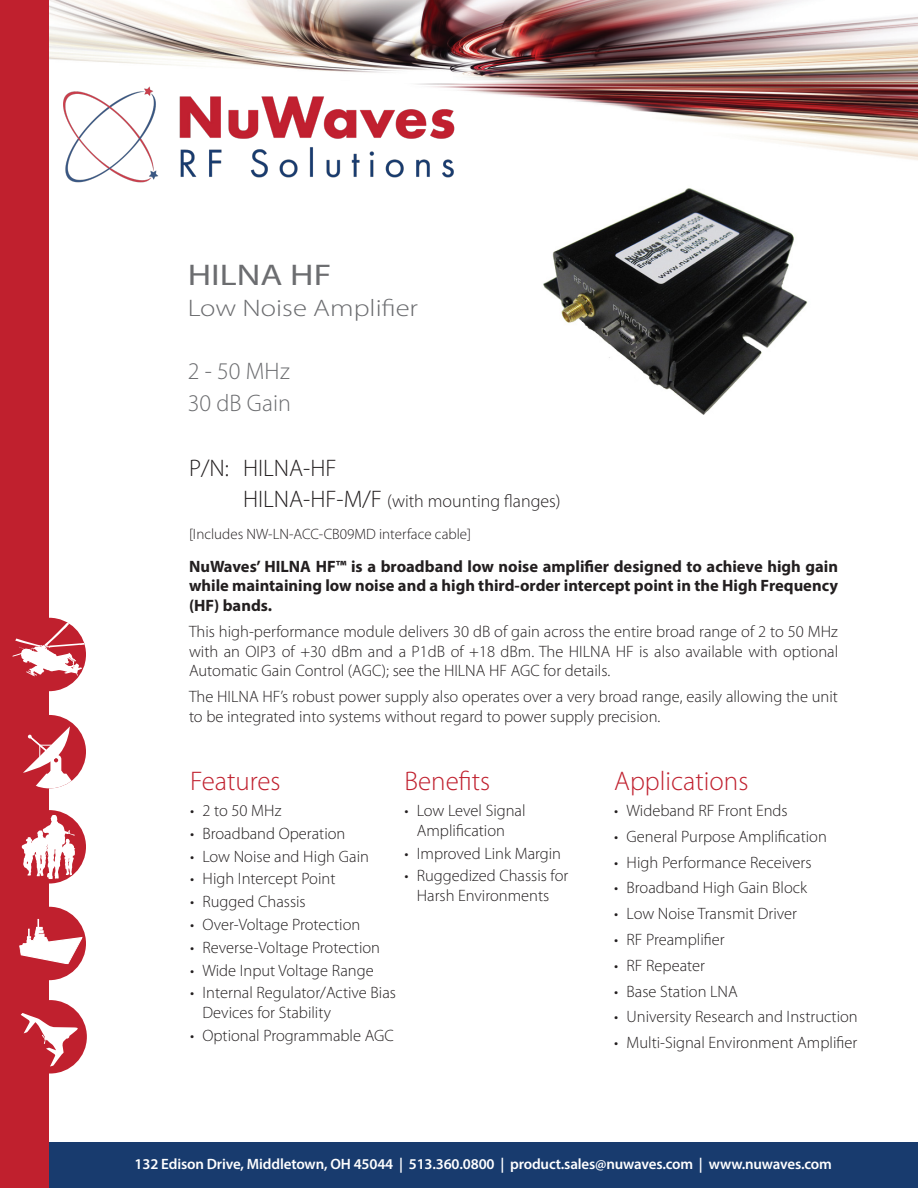
<style>
.page{position:relative;width:918px;height:1188px;background:#fff}
.page>*{position:absolute;margin:0;border:0;box-sizing:border-box;transform-origin:0 0}
.product_name{font:30px "Myriad Pro";color:#6c6d70;scale:1.2 1}
.sub_heads{font:300 27px "Myriad Pro";color:#c0202e}
.product_name-2{font:300 24px "Myriad Pro";color:#6c6d70;scale:1.2 1}
.product_name-3{font:300 24px "Myriad Pro";color:#6c6d70}
.P_N_number{font:300 24px "Myriad Pro";color:#231f20}
.P_N_number-2{font:300 18px "Myriad Pro";color:#231f20}
.body_copy{font:300 16.5px/19.8px "Myriad Pro";color:#231f20}
.body_heads{font:700 16.5px/19.5px "Myriad Pro";color:#231f20;text-align:justify}
.t1{font:600 15px "Myriad Pro";letter-spacing:-.01em;color:#fff}
.P_N_number-3{font:300 15px "Myriad Pro";color:#231f20}
.s1{font-size:24px}
</style>
<div class="page">
<img style="left:49px;top:0;width:869px;height:160px">
<div style="left:37px;top:1143px;width:881px;height:45px;background:#183b6e"></div>
<div style="left:0;top:0;width:49px;height:1188px;background:#c0202e"></div>
<div style="left:13px;top:618px;width:73px;height:73px;background:#c0202e;border-radius:50%"></div>
<svg style="left:13px;top:621px;width:73px;height:55px"></svg>
<div style="left:13px;top:715px;width:73px;height:73px;background:#c0202e;border-radius:50%"></div>
<svg style="left:23px;top:726px;width:50px;height:62px"></svg>
<div style="left:13px;top:810px;width:73px;height:74px;background:#c0202e;border-radius:50%"></div>
<svg style="left:22px;top:815px;width:53px;height:64px"></svg>
<div style="left:13px;top:907px;width:73px;height:73px;background:#c0202e;border-radius:50%"></div>
<svg style="left:19px;top:919px;width:64px;height:45px"></svg>
<div style="left:13px;top:1000px;width:74px;height:74px;background:#c0202e;border-radius:50%"></div>
<svg style="left:20px;top:1013px;width:58px;height:54px"></svg>
<img style="left:489px;top:159px;width:353px;height:256px">
<img style="left:64px;top:86px;width:398px;height:97px">
<p class="product_name" style="left:188px;top:256px;width:121px">HILNA HF</p>
<p class="product_name-2" style="left:188px;top:294px;width:193px">Low Noise Amplifier</p>
<p class="product_name-3" style="left:188px;top:357px;width:103px">2 - 50 MHz</p>
<p class="product_name-3" style="left:188px;top:388px;width:105px">30 dB Gain</p>
<p class="P_N_number" style="left:189px;top:453px;width:149px">P/N: HILNA-HF</p>
<p class="P_N_number-2" style="left:243px;top:491px;width:319px"><span class="s1">HILNA-HF-M/F</span> (with mounting flanges)</p>
<p class="P_N_number-3" style="left:189px;top:525px;width:284px">[Includes NW-LN-ACC-CB09MD interface cable]</p>
<p class="body_heads" style="left:189px;top:556px;width:651px">NuWaves’ HILNA HF™ is a broadband low noise amplifier designed to achieve high gain while maintaining low noise and a high third-order intercept point in the High Frequency (HF) bands.</p>
<p class="body_copy" style="left:189px;top:621px;width:651px;text-align:justify">This high-performance module delivers 30 dB of gain across the entire broad range of 2 to 50 MHz with an OIP3 of +30 dBm and a P1dB of +18 dBm. The HILNA HF is also available with optional Automatic Gain Control (AGC); see the HILNA HF AGC for details.</p>
<p class="body_copy" style="left:189px;top:687px;width:650px">The HILNA HF’s robust power supply also operates over a very broad range, easily allowing the unit to be integrated into systems without regard to power supply precision.</p>
<p class="sub_heads" style="left:190px;top:765px;width:92px">Features</p>
<p class="body_copy" style="left:190px;top:801px;width:93px">• 2 to 50 MHz</p>
<p class="body_copy" style="left:190px;top:823px;width:157px">• Broadband Operation</p>
<p class="body_copy" style="left:190px;top:846px;width:180px">• Low Noise and High Gain</p>
<p class="body_copy" style="left:190px;top:869px;width:147px">• High Intercept Point</p>
<p class="body_copy" style="left:190px;top:892px;width:117px">• Rugged Chassis</p>
<p class="body_copy" style="left:190px;top:915px;width:172px">• Over-Voltage Protection</p>
<p class="body_copy" style="left:190px;top:937px;width:191px">• Reverse-Voltage Protection</p>
<p class="body_copy" style="left:190px;top:960px;width:185px">• Wide Input Voltage Range</p>
<p class="body_copy" style="left:202px;top:983px;width:195px;text-indent:-12px">• Internal Regulator/Active Bias<br>Devices for Stability</p>
<p class="body_copy" style="left:190px;top:1026px;width:205px">• Optional Programmable AGC</p>
<p class="sub_heads" style="left:404px;top:765px;width:87px">Benefits</p>
<p class="body_copy" style="left:404px;top:801px;width:123px;text-align:center">• Low Level Signal<br>Amplification</p>
<p class="body_copy" style="left:404px;top:843px;width:158px">• Improved Link Margin</p>
<p class="body_copy" style="left:404px;top:866px;width:165px;text-align:center">• Ruggedized Chassis for<br>Harsh Environments</p>
<p class="sub_heads" style="left:614px;top:765px;width:136px">Applications</p>
<p class="body_copy" style="left:614px;top:801px;width:175px">• Wideband RF Front Ends</p>
<p class="body_copy" style="left:614px;top:826px;width:214px">• General Purpose Amplification</p>
<p class="body_copy" style="left:614px;top:852px;width:199px">• High Performance Receivers</p>
<p class="body_copy" style="left:614px;top:878px;width:194px">• Broadband High Gain Block</p>
<p class="body_copy" style="left:614px;top:904px;width:184px">• Low Noise Transmit Driver</p>
<p class="body_copy" style="left:614px;top:930px;width:112px">• RF Preamplifier</p>
<p class="body_copy" style="left:614px;top:955px;width:92px">• RF Repeater</p>
<p class="body_copy" style="left:614px;top:981px;width:125px">• Base Station LNA</p>
<p class="body_copy" style="left:614px;top:1007px;width:245px">• University Research and Instruction</p>
<p class="body_copy" style="left:614px;top:1033px;width:245px">• Multi-Signal Environment Amplifier</p>
<p class="t1" style="left:135px;top:1155px;width:699px">132 Edison Drive, Middletown, OH 45044 | 513.360.0800 | product.sales@nuwaves.com | www.nuwaves.com</p>
</div>
